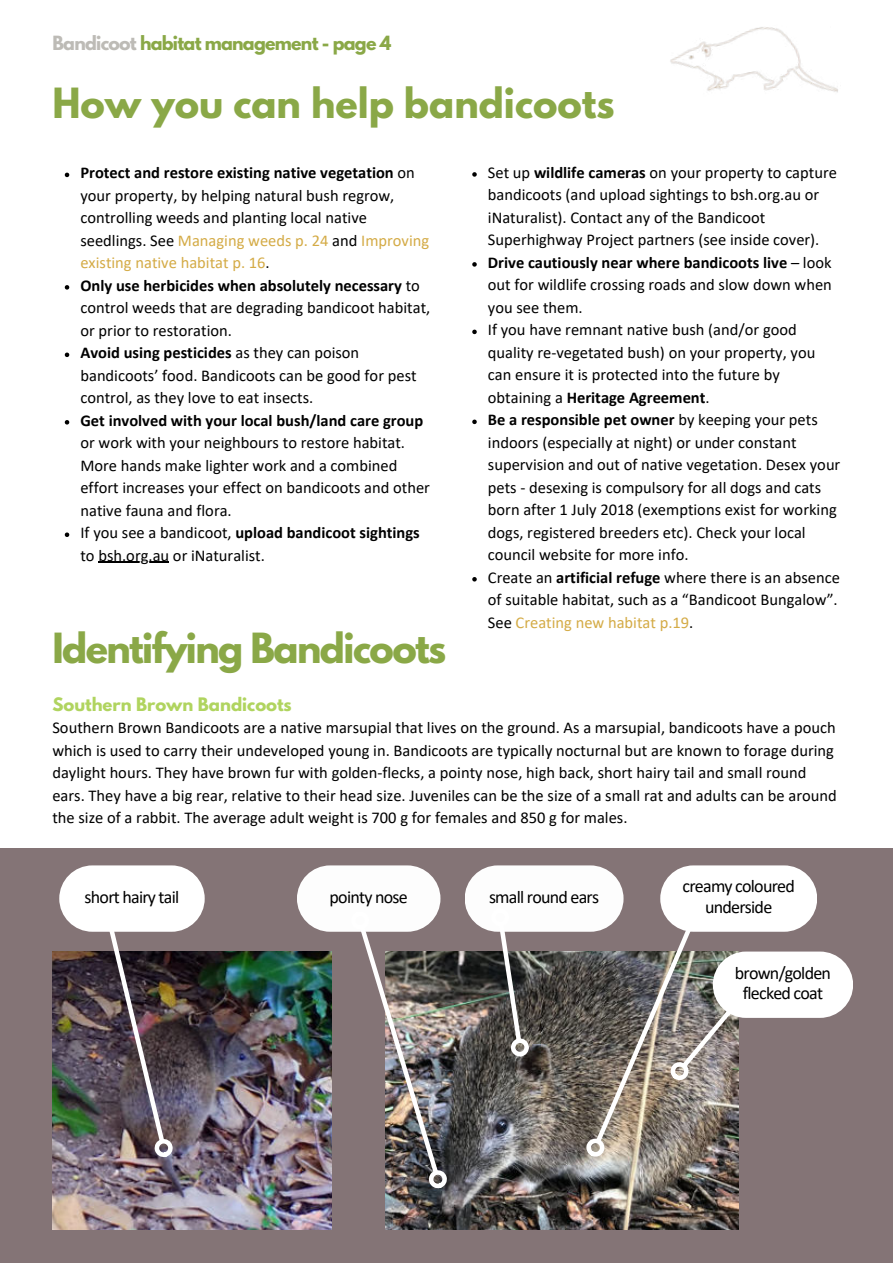
<style>
.page{position:relative;width:893px;height:1264px;background:#fff}
.page>*{position:absolute;margin:0;border:0;box-sizing:border-box;transform-origin:0 0}
.t1{font:700 36.9px "League Spartan";color:#8aa847}
.t2{font:700 36.75px "League Spartan";letter-spacing:-.04em;color:#8aa847}
.t3{font:18px/20.2px "Calibri";letter-spacing:-.04em;color:#000;text-align:center}
.t4{font:700 17.4px "League Spartan";letter-spacing:-.045em;color:#8aa847}
.t5{font:16.5px/22.5px "Calibri";color:#000}
.t6{font:700 16.5px "Calibri";color:#000}
.t7{font:700 16.5px "League Spartan";color:#b0d45f}
.s1{color:#bdbbb6}
.s2{font-weight:700}
.s3{color:#d4ab46}
</style>
<div class="page">
<img style="left:670px;top:27px;width:168px;height:66px">
<div style="left:0;top:847px;width:892px;height:415px;background:#847476"></div>
<img style="left:52px;top:951px;width:279px;height:278px">
<img style="left:385px;top:951px;width:353px;height:278px">
<div style="left:660px;top:865px;width:157px;height:66px;background:#fff;border-radius:33px"></div>
<div style="left:59px;top:865px;width:146px;height:66px;background:#fff;border-radius:33px"></div>
<div style="left:464px;top:865px;width:159px;height:66px;background:#fdfdfd;border-radius:33px"></div>
<svg style="left:488px;top:930px;width:44px;height:129px"></svg>
<img style="left:96px;top:931px;width:80px;height:228px">
<svg style="left:586px;top:904px;width:170px;height:255px"></svg>
<div style="left:712px;top:951px;width:141px;height:66px;background:#fff;border-radius:33px"></div>
<div style="left:297px;top:865px;width:143px;height:66px;background:#fdfdfd;border-radius:33px"></div>
<img style="left:347px;top:908px;width:104px;height:283px">
<svg style="left:65px;top:173px;width:4px;height:4px"></svg>
<svg style="left:65px;top:285px;width:4px;height:4px"></svg>
<svg style="left:65px;top:352px;width:4px;height:5px"></svg>
<svg style="left:65px;top:420px;width:4px;height:4px"></svg>
<svg style="left:65px;top:532px;width:4px;height:5px"></svg>
<hr style="left:98px;top:561px;width:71px;height:2px;background:#000">
<svg style="left:472px;top:172px;width:4px;height:5px"></svg>
<svg style="left:472px;top:262px;width:4px;height:5px"></svg>
<svg style="left:472px;top:329px;width:4px;height:5px"></svg>
<svg style="left:472px;top:419px;width:4px;height:5px"></svg>
<svg style="left:472px;top:577px;width:4px;height:4px"></svg>
<p class="t4" style="left:52px;top:30px;width:340px"><span class="s1">Bandicoot</span> habitat management - page 4</p>
<h1 class="t1" style="left:52px;top:75px;width:563px">How you can help bandicoots</h1>
<p class="t5" style="left:488px;top:161px;width:354px">Set up <span class="s2">wildlife cameras</span> on your property to capture bandicoots (and upload sightings to bsh.org.au or iNaturalist). Contact any of the Bandicoot Superhighway Project partners (see inside cover).<br><span class="s2">Drive cautiously near where bandicoots live</span> – look out for wildlife crossing roads and slow down when you see them.<br>If you have remnant native bush (and/or good quality re-vegetated bush) on your property, you can ensure it is protected into the future by obtaining a <span class="s2">Heritage Agreement</span>.<br><span class="s2">Be a responsible pet owner</span> by keeping your pets indoors (especially at night) or under constant supervision and out of native vegetation. Desex your pets - desexing is compulsory for all dogs and cats born after 1 July 2018 (exemptions exist for working dogs, registered breeders etc). Check your local council website for more info.<br>Create an <span class="s2">artificial refuge</span> where there is an absence of suitable habitat, such as a “Bandicoot Bungalow”.<br>See <span class="s3">Creating new habitat p.19</span>.</p>
<p class="t5" style="left:80px;top:161px;width:351px"><span class="s2">Protect and restore existing native vegetation</span> on your property, by helping natural bush regrow, controlling weeds and planting local native seedlings. See <span class="s3">Managing weeds p. 24</span> and <span class="s3">Improving existing native habitat p. 16</span>.<br><span class="s2">Only use herbicides when absolutely necessary</span> to control weeds that are degrading bandicoot habitat, or prior to restoration.<br><span class="s2">Avoid using pesticides</span> as they can poison bandicoots’ food. Bandicoots can be good for pest control, as they love to eat insects.</p>
<p class="t6" style="left:80px;top:408px;width:344px">Get involved with your local bush/land care group</p>
<p class="t5" style="left:80px;top:431px;width:351px">or work with your neighbours to restore habitat.<br>More hands make lighter work and a combined effort increases your effect on bandicoots and other native fauna and flora.<br>If you see a bandicoot, <span class="s2">upload bandicoot sightings </span>to bsh.org.au or iNaturalist.</p>
<h2 class="t2" style="left:52px;top:619px;width:395px">Identifying Bandicoots</h2>
<p class="t7" style="left:52px;top:691px;width:241px">Southern Brown Bandicoots</p>
<p class="t5" style="left:52px;top:716px;width:785px">Southern Brown Bandicoots are a native marsupial that lives on the ground. As a marsupial, bandicoots have a pouch which is used to carry their undeveloped young in. Bandicoots are typically nocturnal but are known to forage during daylight hours. They have brown fur with golden-flecks, a pointy nose, high back, short hairy tail and small round ears. They have a big rear, relative to their head size. Juveniles can be the size of a small rat and adults can be around the size of a rabbit. The average adult weight is 700 g for females and 850 g for males.</p>
<p class="t3" style="left:85px;top:886px;width:96px">short hairy tail</p>
<p class="t3" style="left:489px;top:886px;width:112px">small round ears</p>
<p class="t3" style="left:329px;top:886px;width:80px">pointy nose</p>
<p class="t3" style="left:682px;top:875px;width:114px">creamy coloured underside</p>
<p class="t3" style="left:734px;top:962px;width:98px">brown/golden flecked coat</p>
</div>
